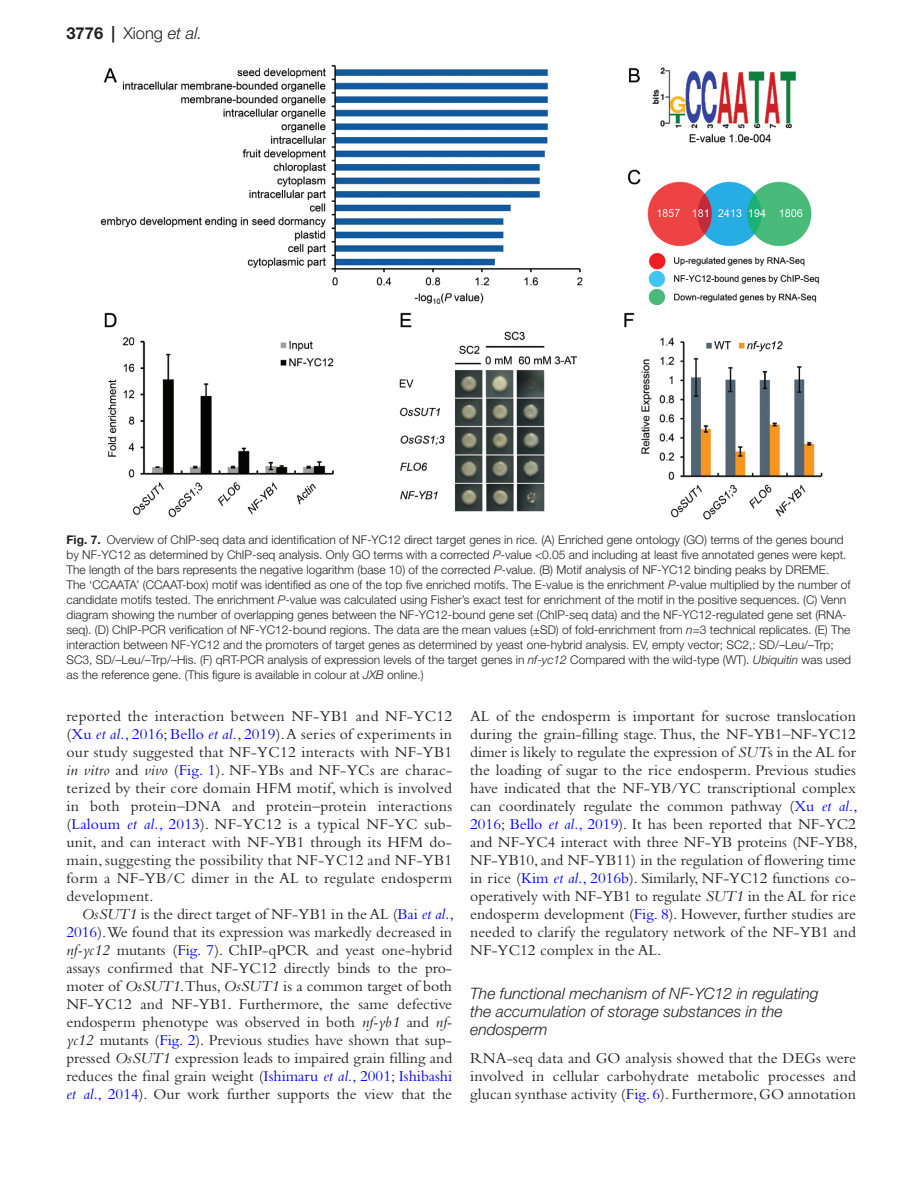
<style>
.page{position:relative;width:919px;height:1187px;background:#fff}
.page>*{position:absolute;margin:0;border:0;box-sizing:border-box;transform-origin:0 0}
.t1{font:700 16.5px "Helvetica Neue LT Std";color:#231f20}
.t2{font:15.75px/18px "Bembo Std";color:#231f20;text-align:justify}
.t3{font:italic 300 15.75px/18px "Helvetica Neue LT Std";color:#231f20}
.t4{font:300 12px/15px "Helvetica Neue LT Std";color:#231f20}
.s1{font-weight:300}
.s2{font-weight:300;font-style:italic}
.s3{font-weight:700}
.s4{font-style:italic}
.s5{color:#00f}
.s6{font-style:italic;color:#00f}
</style>
<div class="page">
<img style="left:100px;top:64px;width:723px;height:456px">
<p class="t1" style="left:66px;top:23px;width:137px">3776 | <span class="s1">Xiong</span> <span class="s2">et al.</span></p>
<p class="t4" style="left:66px;top:532px;width:786px"><span class="s3">Fig. 7.</span> Overview of ChIP-seq data and identification of NF-YC12 direct target genes in rice. (A) Enriched gene ontology (GO) terms of the genes bound by NF-YC12 as determined by ChIP-seq analysis. Only GO terms with a corrected <span class="s4">P</span>-value &lt;0.05 and including at least five annotated genes were kept.<br>The length of the bars represents the negative logarithm (base 10) of the corrected <span class="s4">P</span>-value. (B) Motif analysis of NF-YC12 binding peaks by DREME.<br>The ‘CCAATA’ (CCAAT-box) motif was identified as one of the top five enriched motifs. The E-value is the enrichment <span class="s4">P</span>-value multiplied by the number of candidate motifs tested. The enrichment <span class="s4">P</span>-value was calculated using Fisher’s exact test for enrichment of the motif in the positive sequences. (C) Venn diagram showing the number of overlapping genes between the NF-YC12-bound gene set (ChIP-seq data) and the NF-YC12-regulated gene set (RNA&shy;seq). (D) ChIP-PCR verification of NF-YC12-bound regions. The data are the mean values (±SD) of fold-enrichment from <span class="s4">n</span>=3 technical replicates. (E) The interaction between NF-YC12 and the promoters of target genes as determined by yeast one-hybrid analysis. EV, empty vector; SC2,: SD/–Leu/–Trp; SC3, SD/–Leu/–Trp/–His. (F) qRT-PCR analysis of expression levels of the target genes in <span class="s4">nf-yc12</span> Compared with the wild-type (WT). <span class="s4">Ubiquitin</span> was used as the reference gene. (This figure is available in colour at <span class="s4">JXB</span> online.)</p>
<p class="t2" style="left:66px;top:706px;width:387px">reported the interaction between NF-YB1 and NF-YC12 (<span class="s5">Xu</span> <span class="s6">et al.</span><span class="s5">, 2016</span>; <span class="s5">Bello</span> <span class="s6">et al.</span><span class="s5">, 2019</span>). A series of experiments in our study suggested that NF-YC12 interacts with NF-YB1 <span class="s4">in vitro</span> and <span class="s4">vivo</span> (<span class="s5">Fig. 1</span>). NF-YBs and NF-YCs are charac&shy;terized by their core domain HFM motif, which is involved in both protein–DNA and protein–protein interactions (<span class="s5">Laloum</span> <span class="s6">et al.</span><span class="s5">, 2013</span>). NF-YC12 is a typical NF-YC sub&shy;unit, and can interact with NF-YB1 through its HFM do&shy;main, suggesting the possibility that NF-YC12 and NF-YB1 form a NF-YB/C dimer in the AL to regulate endosperm development.</p>
<p class="t2" style="left:66px;top:904px;width:389px;text-indent:15px"><span class="s4">OsSUT1</span> is the direct target of NF-YB1 in the AL (<span class="s5">Bai</span> <span class="s6">et al.</span><span class="s5">, 2016</span>).We found that its expression was markedly decreased in <span class="s4">nf-yc12</span> mutants (<span class="s5">Fig. 7</span>). ChIP-qPCR and yeast one-hybrid assays confirmed that NF-YC12 directly binds to the pro&shy;moter of <span class="s4">OsSUT1</span>.Thus, <span class="s4">OsSUT1</span> is a common target of both NF-YC12 and NF-YB1. Furthermore, the same defective endosperm phenotype was observed in both <span class="s4">nf-yb1</span> and <span class="s4">nf&shy;yc12</span> mutants (<span class="s5">Fig. 2</span>). Previous studies have shown that sup&shy;pressed <span class="s4">OsSUT1</span> expression leads to impaired grain filling and reduces the final grain weight (<span class="s5">Ishimaru</span> <span class="s6">et al.</span><span class="s5">, 2001</span>; <span class="s5">Ishibashi </span><span class="s6">et al.</span><span class="s5">, 2014</span>). Our work further supports the view that the</p>
<p class="t2" style="left:470px;top:706px;width:389px">AL of the endosperm is important for sucrose translocation during the grain-filling stage. Thus, the NF-YB1–NF-YC12 dimer is likely to regulate the expression of <span class="s4">SUT</span>s in the AL for the loading of sugar to the rice endosperm. Previous studies have indicated that the NF-YB/YC transcriptional complex can coordinately regulate the common pathway (<span class="s5">Xu</span> <span class="s6">et al.</span><span class="s5">, 2016</span>; <span class="s5">Bello</span> <span class="s6">et al.</span><span class="s5">, 2019</span>). It has been reported that NF-YC2 and NF-YC4 interact with three NF-YB proteins (NF-YB8, NF-YB10, and NF-YB11) in the regulation of flowering time in rice (<span class="s5">Kim</span> <span class="s6">et al.</span><span class="s5">, 2016b</span>). Similarly, NF-YC12 functions co&shy;operatively with NF-YB1 to regulate <span class="s4">SUT1</span> in the AL for rice endosperm development (<span class="s5">Fig. 8</span>). However, further studies are needed to clarify the regulatory network of the NF-YB1 and NF-YC12 complex in the AL.</p>
<p class="t3" style="left:470px;top:983px;width:350px">The functional mechanism of NF-YC12 in regulating the accumulation of storage substances in the endosperm</p>
<p class="t2" style="left:470px;top:1048px;width:387px">RNA-seq data and GO analysis showed that the DEGs were involved in cellular carbohydrate metabolic processes and glucan synthase activity (<span class="s5">Fig. 6</span>). Furthermore, GO annotation</p>
</div>
